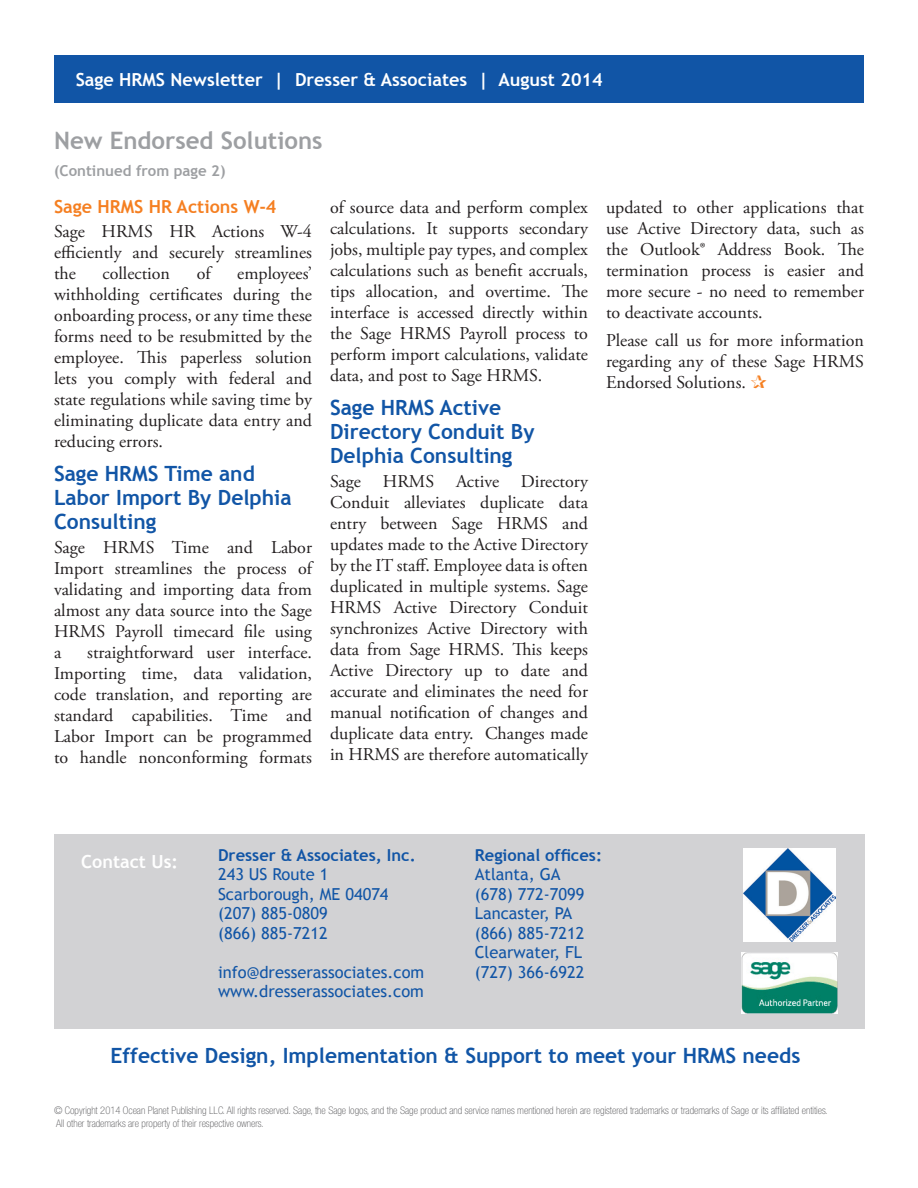
<style>
.page{position:relative;width:918px;height:1188px;background:#fff}
.page>*{position:absolute;margin:0;border:0;box-sizing:border-box;transform-origin:0 0}
.t1{font:700 24px "Trebuchet MS";color:#9d9fa2}
.Subhead{font:700 21px/24px "Trebuchet MS";color:#1155a6}
.Body{font:18px/21px "Adobe Garamond Pro";color:#231f20;text-align:justify}
.Body-2{font:700 18px "Trebuchet MS";color:#fff}
.Smaller_Subhead{font:700 18px "Trebuchet MS";color:#f57f21}
.Contact{font:16.5px/19.5px "Trebuchet MS";color:#1155a6}
.Contact-2{font:700 16.5px "Trebuchet MS";color:#1155a6}
.t2{font:700 15px "Trebuchet MS";color:#9d9fa2}
.t3{font:100 condensed 10.5px/12.6px "Helvetica Neue LT Std";color:#535355}
</style>
<div class="page">
<div style="left:54px;top:55px;width:810px;height:48px;background:#1155a6"></div>
<div style="left:54px;top:834px;width:811px;height:195px;background:#d2d2d4"></div>
<img style="left:741px;top:952px;width:97px;height:61px">
<img style="left:743px;top:848px;width:93px;height:93px">
<p class="Body-2" style="left:76px;top:69px;width:529px">Sage HRMS Newsletter | Dresser &amp; Associates | August 2014</p>
<p class="t1" style="left:54px;top:126px;width:270px">New Endorsed Solutions</p>
<p class="t2" style="left:54px;top:162px;width:173px">(Continued from page 2)</p>
<p class="Smaller_Subhead" style="left:54px;top:195px;width:224px">Sage HRMS HR Actions W-4</p>
<p class="Body" style="left:54px;top:222px;width:259px">Sage HRMS HR Actions W-4 efficiently and securely streamlines the</p>
<p class="Body" style="left:54px;top:264px;width:260px;text-indent:183px">employees’ withholding certificates during the onboarding process, or any time these forms need to be resubmitted by the employee. This paperless solution lets you comply with federal and state regulations while saving time by eliminating duplicate data entry and reducing errors.</p>
<p class="Subhead" style="left:54px;top:461px;width:239px">Sage HRMS Time and<br>Labor Import By Delphia<br>Consulting</p>
<p class="Body" style="left:54px;top:537px;width:260px">Sage HRMS Time and Labor Import streamlines the process of validating and importing data from almost any data source into the Sage HRMS Payroll timecard file using a</p>
<p class="Body" style="left:103px;top:264px;width:69px">collection</p>
<p class="Body" style="left:197px;top:264px;width:15px">of</p>
<p class="Body" style="left:54px;top:642px;width:260px;text-indent:33px">straightforward user interface.<br>Importing time, data validation, code translation, and reporting are standard capabilities. Time and Labor Import can be programmed to handle nonconforming formats</p>
<p class="Body" style="left:330px;top:197px;width:260px">of source data and perform complex calculations. It supports secondary jobs, multiple pay types, and complex calculations such as benefit accruals, tips allocation, and overtime. The interface is accessed directly within the Sage HRMS Payroll process to perform import calculations, validate data, and post to Sage HRMS.</p>
<p class="Subhead" style="left:330px;top:395px;width:206px">Sage HRMS Active<br>Directory Conduit By<br>Delphia Consulting</p>
<p class="Body" style="left:330px;top:471px;width:260px">Sage HRMS Active Directory Conduit alleviates duplicate data entry between Sage HRMS and updates made to the Active Directory by the IT staff. Employee data is often duplicated in multiple systems. Sage HRMS Active Directory Conduit synchronizes Active Directory with data from Sage HRMS. This keeps Active Directory up to date and accurate and eliminates the need for manual notification of changes and duplicate data entry. Changes made in HRMS are therefore automatically</p>
<p class="Body" style="left:606px;top:197px;width:260px">updated to other applications that use Active Directory data, such as the Outlook® Address Book. The termination process is easier and more secure - no need to remember to deactivate accounts.</p>
<p class="Body" style="left:606px;top:330px;width:259px">Please call us for more information regarding any of these Sage HRMS Endorsed Solutions.</p>
<p class="Body-2" style="left:81px;top:851px;width:98px">Contact Us:</p>
<p class="Contact-2" style="left:218px;top:844px;width:199px">Dresser &amp; Associates, Inc.</p>
<p class="Contact" style="left:218px;top:865px;width:112px">243 US Route 1</p>
<p class="Contact" style="left:218px;top:884px;width:172px">Scarborough, ME 04074</p>
<p class="Contact" style="left:218px;top:904px;width:111px">(207) 885-0809 (866) 885-7212</p>
<p class="Contact" style="left:218px;top:962px;width:208px">info@dresserassociates.com</p>
<p class="Contact" style="left:218px;top:982px;width:207px">www.dresserassociates.com</p>
<p class="Contact-2" style="left:475px;top:844px;width:129px">Regional offices:</p>
<p class="Contact" style="left:475px;top:865px;width:87px">Atlanta, GA</p>
<p class="Contact" style="left:475px;top:884px;width:111px">(678) 772-7099</p>
<p class="Contact" style="left:475px;top:904px;width:99px">Lancaster, PA</p>
<p class="Contact" style="left:475px;top:923px;width:111px">(866) 885-7212</p>
<p class="Contact" style="left:475px;top:943px;width:109px">Clearwater, FL</p>
<p class="Contact" style="left:475px;top:962px;width:111px">(727) 366-6922</p>
<p class="Subhead" style="left:111px;top:1044px;width:691px">Effective Design, Implementation &amp; Support to meet your HRMS needs</p>
<p class="t3" style="left:54px;top:1104px;width:775px">© Copyright 2014 Ocean Planet Publishing LLC. All rights reserved. Sage, the Sage logos, and the Sage product and service names mentioned herein are registered trademarks or trademarks of Sage or its affiliated entities.<br>All other trademarks are property of their respective owners.</p>
</div>
